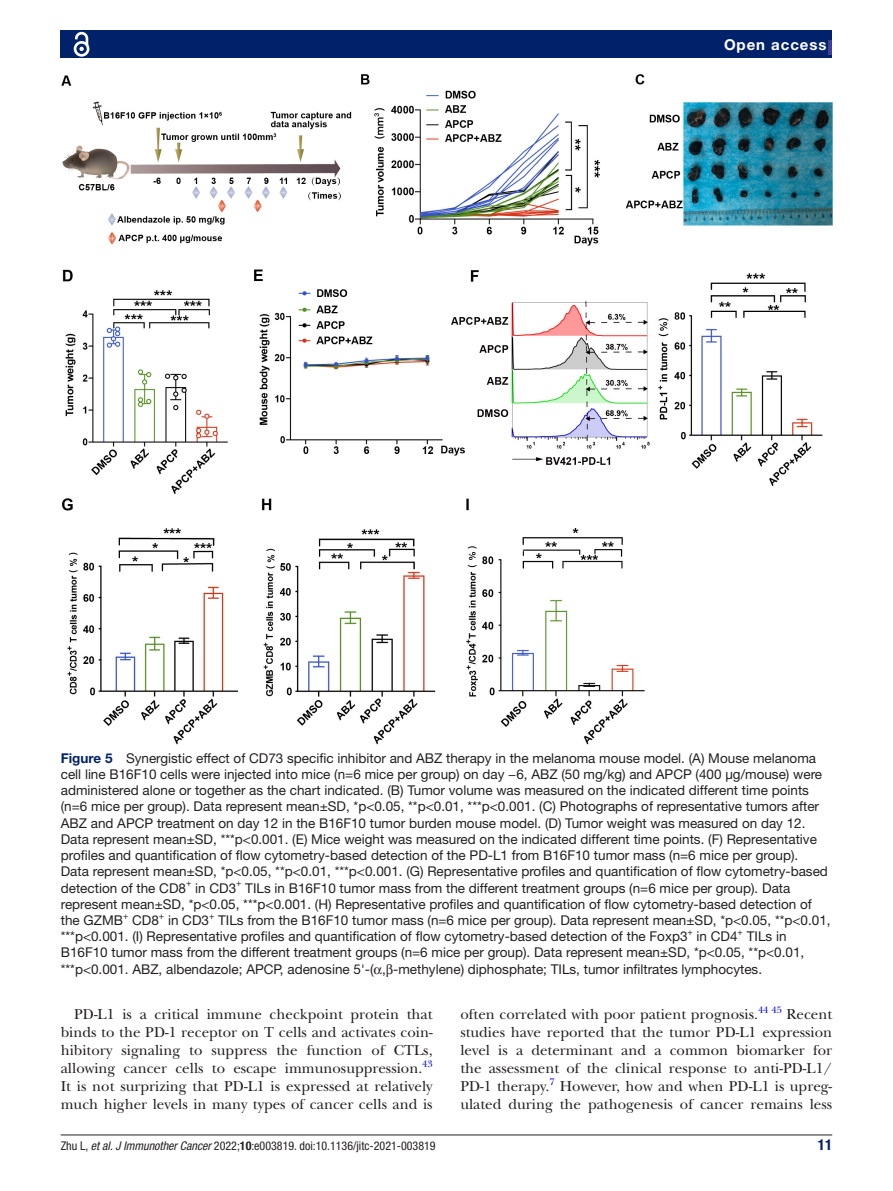
<style>
.page{position:relative;width:893px;height:1191px;background:#fff}
.page>*{position:absolute;margin:0;border:0;box-sizing:border-box;transform-origin:0 0}
.t1{font:15px/18px "New Baskerville";color:#231f20;text-align:justify}
.t2{font:700 15px "Helvetica Neue LT Std";letter-spacing:.065em;color:#fff}
.t3{font:700 condensed 15px "Helvetica Neue LT Std";color:#00226b}
.t4{font:13.5px/16.2px "Helvetica Neue LT Std";color:#231f20}
.t5{font:condensed 12px "Helvetica Neue LT Std";color:#231f20}
.t6{font:9.9px "New Baskerville";color:#00f}
.t7{font:9px "Helvetica Neue LT Std";color:#231f20}
.s1{font-weight:700;color:#00226b}
.s2{font-style:italic}
.s3{font-weight:700}
</style>
<div class="page">
<hr style="left:61px;top:1134px;width:771px;height:1px;background:#231f20">
<div style="left:61px;top:31px;width:771px;height:27px;background:#00226b"></div>
<hr style="left:828px;top:40px;width:4px;height:15px;background:#414099">
<svg style="left:73px;top:31px;width:17px;height:26px"></svg>
<img style="left:61px;top:74px;width:771px;height:671px">
<p class="t2" style="left:724px;top:35px;width:104px">Open access</p>
<p class="t4" style="left:61px;top:749px;width:769px"><span class="s1">Figure 5</span> Synergistic effect of CD73 specific inhibitor and ABZ therapy in the melanoma mouse model. (A) Mouse melanoma cell line B16F10 cells were injected into mice (n=6 mice per group) on day −6, ABZ (50 mg/kg) and APCP (400 µg/mouse) were administered alone or together as the chart indicated. (B) Tumor volume was measured on the indicated different time points (n=6 mice per group). Data represent mean±SD, *p&lt;0.05, **p&lt;0.01, ***p&lt;0.001. (C) Photographs of representative tumors after ABZ and APCP treatment on day 12 in the B16F10 tumor burden mouse model. (D) Tumor weight was measured on day 12.<br>Data represent mean±SD, ***p&lt;0.001. (E) Mice weight was measured on the indicated different time points. (F) Representative profiles and quantification of flow cytometry-based detection of the PD-L1 from B16F10 tumor mass (n=6 mice per group).<br>Data represent mean±SD, *p&lt;0.05, **p&lt;0.01, ***p&lt;0.001. (G) Representative profiles and quantification of flow cytometry-based detection of the CD8</p>
<p class="t7" style="left:186px;top:878px;width:7px">+</p>
<p class="t4" style="left:195px;top:879px;width:43px">in CD3</p>
<p class="t7" style="left:236px;top:878px;width:7px">+</p>
<p class="t4" style="left:61px;top:879px;width:752px;text-indent:185px">TILs in B16F10 tumor mass from the different treatment groups (n=6 mice per group). Data represent mean±SD, *p&lt;0.05, ***p&lt;0.001. (H) Representative profiles and quantification of flow cytometry-based detection of the GZMB<sup>+</sup> CD8</p>
<p class="t7" style="left:159px;top:910px;width:7px">+</p>
<p class="t4" style="left:168px;top:911px;width:43px">in CD3</p>
<p class="t7" style="left:209px;top:910px;width:7px">+</p>
<p class="t4" style="left:61px;top:911px;width:771px;text-indent:157px">TILs from the B16F10 tumor mass (n=6 mice per group). Data represent mean±SD, *p&lt;0.05, **p&lt;0.01, ***p&lt;0.001. (I) Representative profiles and quantification of flow cytometry-based detection of the Foxp3<sup>+</sup> in CD4<sup>+</sup> TILs in B16F10 tumor mass from the different treatment groups (n=6 mice per group). Data represent mean±SD, *p&lt;0.05, **p&lt;0.01, ***p&lt;0.001. ABZ, albendazole; APCP, adenosine 5'-( , -methylene) diphosphate; TILs, tumor infiltrates lymphocytes.</p>
<p class="t1" style="left:61px;top:1005px;width:373px;text-indent:14px">PD-L1 is a critical immune checkpoint protein that binds to the PD-1 receptor on T cells and activates coin&shy;hibitory signaling to suppress the function of CTLs, allowing cancer cells to escape immunosuppression.</p>
<p class="t6" style="left:422px;top:1057px;width:12px">43</p>
<p class="t1" style="left:61px;top:1077px;width:373px">It is not surprizing that PD-L1 is expressed at relatively much higher levels in many types of cancer cells and is</p>
<p class="t1" style="left:460px;top:1005px;width:299px">often correlated with poor patient prognosis.</p>
<p class="t6" style="left:758px;top:1003px;width:25px">44 45</p>
<p class="t1" style="left:460px;top:1005px;width:373px;text-indent:326px">Recent studies have reported that the tumor PD-L1 expression level is a determinant and a common biomarker for the assessment of the clinical response to anti-PD-L1/ PD-1 therapy.</p>
<p class="t6" style="left:549px;top:1075px;width:7px">7</p>
<p class="t1" style="left:460px;top:1077px;width:373px;text-align:right">However, how and when PD-L1 is upreg-<br>ulated during the pathogenesis of cancer remains less</p>
<p class="t5" style="left:61px;top:1138px;width:376px">Zhu L, <span class="s2">et al</span>. <span class="s2">J Immunother Cancer</span> 2022;<span class="s3">10</span>:e003819. doi:10.1136/jitc-2021-003819</p>
<p class="t3" style="left:818px;top:1135px;width:16px">11</p>
</div>
